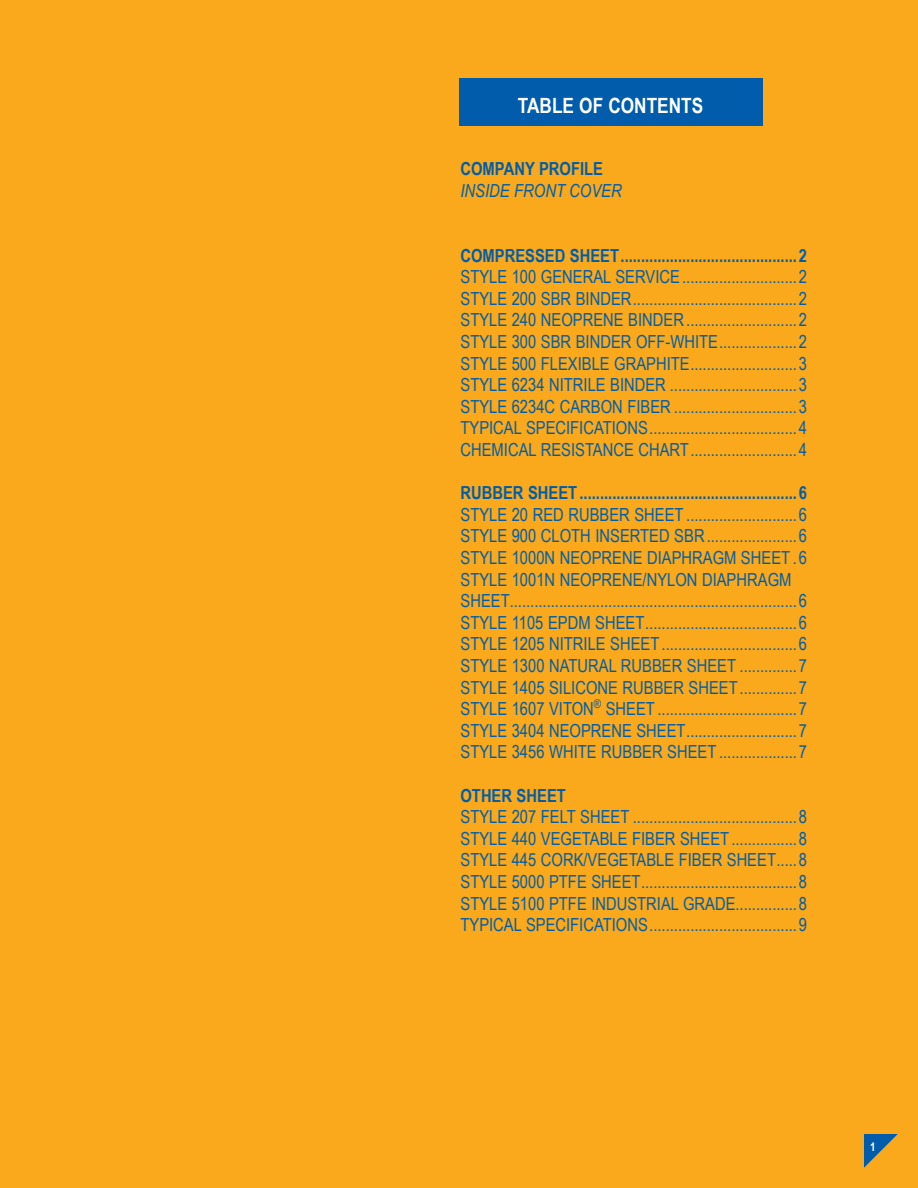
<style>
.page{position:relative;width:918px;height:1188px;background:#f9a91b}
.page>*{position:absolute;margin:0;border:0;box-sizing:border-box;transform-origin:0 0}
.t1{font:700 21px "Arial Narrow";color:#fff}
.t2{font:18px/21.6px "Arial Narrow";color:#015dab}
.t3{font:700 18px "Arial Narrow";color:#015dab}
.t4{font:italic 18px "Arial Narrow";color:#015dab}
.t5{font:700 12px "Arial Narrow";color:#fff}
</style>
<div class="page">
<div style="left:459px;top:78px;width:303px;height:47px;background:#015dab"></div>
<svg style="left:864px;top:1134px;width:34px;height:34px"></svg>
<p class="t1" style="left:518px;top:90px;width:187px">TABLE OF CONTENTS</p>
<p class="t3" style="left:460px;top:155px;width:144px">COMPANY PROFILE</p>
<p class="t4" style="left:460px;top:178px;width:163px">INSIDE FRONT COVER</p>
<p class="t3" style="left:460px;top:242px;width:348px">COMPRESSED SHEET...........................................2</p>
<p class="t2" style="left:460px;top:265px;width:348px">STYLE 100 GENERAL SERVICE ............................2</p>
<p class="t2" style="left:460px;top:287px;width:348px">STYLE 200 SBR BINDER........................................2</p>
<p class="t2" style="left:460px;top:309px;width:348px">STYLE 240 NEOPRENE BINDER...........................2</p>
<p class="t2" style="left:460px;top:330px;width:348px">STYLE 300 SBR BINDER OFF-WHITE ...................2</p>
<p class="t2" style="left:460px;top:352px;width:132px">STYLE 500 FLEXIBLE</p>
<p class="t2" style="left:614px;top:352px;width:194px">GRAPHITE..........................3</p>
<p class="t2" style="left:460px;top:373px;width:348px">STYLE 6234 NITRILE BINDER ...............................3</p>
<p class="t2" style="left:460px;top:395px;width:348px">STYLE 6234C CARBON FIBER ..............................3</p>
<p class="t2" style="left:460px;top:417px;width:29px">TYPICA</p>
<p class="t2" style="left:514px;top:417px;width:51px">L SPECIFICA</p>
<p class="t2" style="left:603px;top:417px;width:206px">TIONS....................................4</p>
<p class="t2" style="left:460px;top:438px;width:190px">CH EMICAL RESISTANCE CHAR</p>
<p class="t2" style="left:680px;top:438px;width:129px">T..........................4</p>
<p class="t3" style="left:460px;top:479px;width:348px">RUBBER SHEET.....................................................6</p>
<p class="t2" style="left:460px;top:503px;width:348px">STYLE 20 RED RUBBER SHEET ...........................6</p>
<p class="t2" style="left:460px;top:525px;width:348px">STYLE 900 CLOTH INSERTED SBR ......................6</p>
<p class="t2" style="left:460px;top:546px;width:348px">STYLE 1000N NEOPRENE DIAPHRAGM SHEET .6</p>
<p class="t2" style="left:460px;top:568px;width:348px">STYLE 1001N NEOPRENE/NYLON DIAPHRAGM<br>SHEET......................................................................6</p>
<p class="t2" style="left:460px;top:611px;width:348px">STYLE 1105 EPDM SHEET.....................................6</p>
<p class="t2" style="left:460px;top:633px;width:348px">STYLE 1205 NITRILE SHEET .................................6</p>
<p class="t2" style="left:460px;top:654px;width:258px">STYLE 1300 NATURAL RUBBE R SHEET</p>
<p class="t2" style="left:740px;top:654px;width:69px">..............7</p>
<p class="t2" style="left:460px;top:676px;width:348px">STYLE 1405 SILICONE RUBBER SHEET ..............7</p>
<p class="t2" style="left:460px;top:697px;width:348px">STYLE 1607 VITON<sup>®</sup> SHEET ..................................7</p>
<p class="t2" style="left:460px;top:719px;width:348px">STYLE 3404 NEOPRENE SHEET...........................7</p>
<p class="t2" style="left:460px;top:741px;width:348px">STYLE 3456 WHITE RUBBER SHEET ...................7</p>
<p class="t3" style="left:460px;top:782px;width:107px">OTHER SHEET</p>
<p class="t2" style="left:460px;top:805px;width:90px">STYLE 207 FELT</p>
<p class="t2" style="left:580px;top:805px;width:31px">SHEET</p>
<p class="t2" style="left:633px;top:805px;width:176px">........................................8</p>
<p class="t2" style="left:460px;top:827px;width:92px">STYLE 440 VEGET</p>
<p class="t2" style="left:590px;top:827px;width:20px">ABLE</p>
<p class="t2" style="left:632px;top:827px;width:176px">FIBER SHEET ................8</p>
<p class="t2" style="left:460px;top:849px;width:139px">STYLE 445 CORK/VEGET</p>
<p class="t2" style="left:637px;top:849px;width:20px">ABLE</p>
<p class="t2" style="left:679px;top:849px;width:130px">FIBER SHEET.....8</p>
<p class="t2" style="left:460px;top:870px;width:348px">STYLE 5000 PTFE SHEET......................................8</p>
<p class="t2" style="left:460px;top:892px;width:348px">STYLE 5100 PTFE INDUSTRIAL GRADE...............8</p>
<p class="t2" style="left:460px;top:913px;width:29px">TYPICA</p>
<p class="t2" style="left:514px;top:913px;width:51px">L SPECIFICA</p>
<p class="t2" style="left:603px;top:913px;width:206px">TIONS....................................9</p>
<p class="t5" style="left:870px;top:1138px;width:7px">1</p>
</div>
